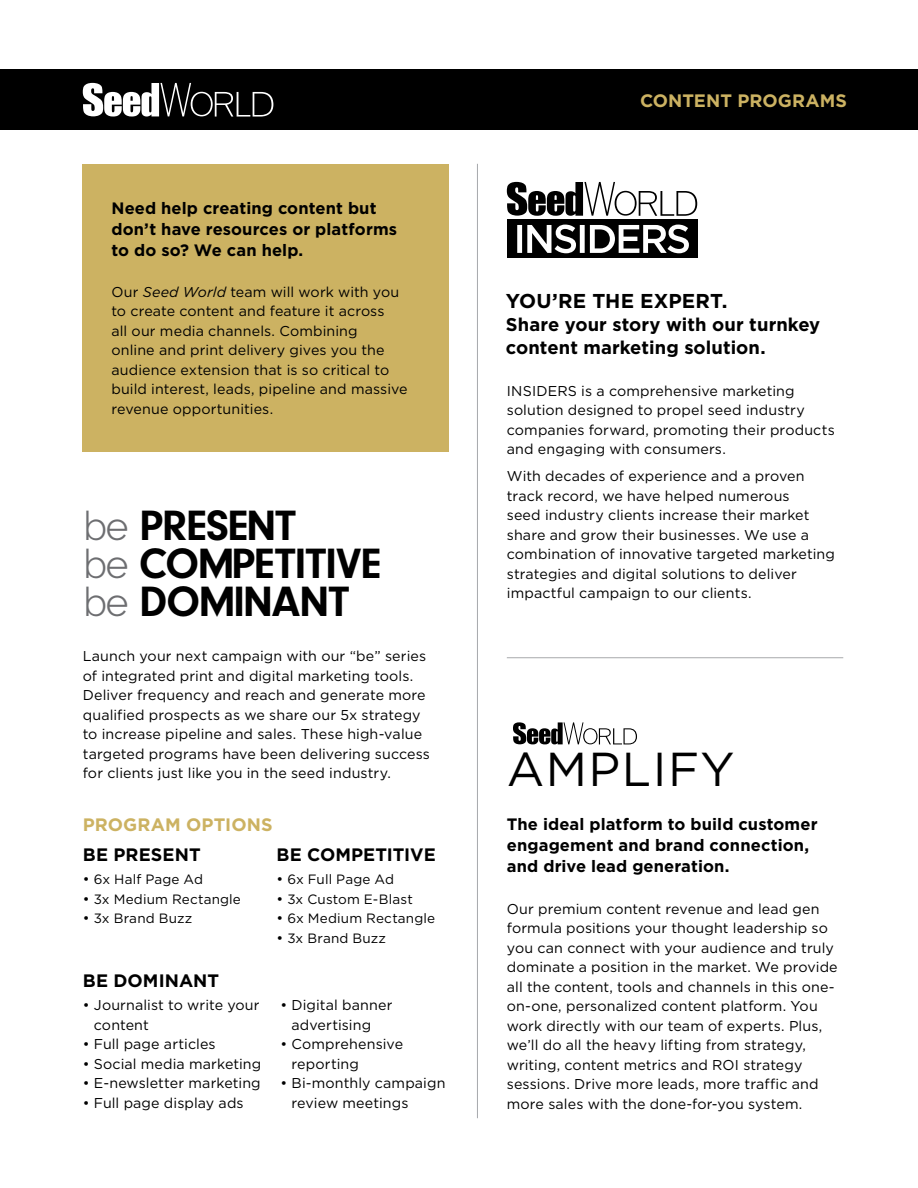
<style>
.page{position:relative;width:918px;height:1188px;background:#fff}
.page>*{position:absolute;margin:0;border:0;box-sizing:border-box;transform-origin:0 0}
.t1{font:47.55px "Gotham HTF";letter-spacing:.03em;color:#000}
.t2{font:44.1px/37.8px "Neuzeit Bld";letter-spacing:-.02em;color:#000}
.t3{font:700 20.1px "Gotham HTF";letter-spacing:.005em;color:#000}
.t4{font:700 18.45px/23.4px "Gotham HTF";letter-spacing:.005em;color:#000}
.t5{font:700 18px "Gotham HTF";letter-spacing:.005em;color:#000}
.t6{font:700 18px "Gotham HTF";letter-spacing:.005em;color:#ccb262}
.t7{font:700 16.5px/21px "Gotham HTF";letter-spacing:.005em;color:#000}
.t8{font:14.25px/19.5px "Gotham HTF";letter-spacing:.01em;color:#000}
.t9{font:13.5px "Gotham HTF";letter-spacing:.01em;color:#000}
.s1{font-style:italic}
.s2{font-family:"Neuzeit Lgt";color:#6d6e71}
.s3{font-size:14.25px}
</style>
<div class="page">
<div style="left:83px;top:164px;width:366px;height:288px;background:#ccb262"></div>
<div style="left:0;top:69px;width:918px;height:61px;background:#000"></div>
<svg style="left:83px;top:83px;width:190px;height:34px"></svg>
<svg style="left:513px;top:722px;width:124px;height:22px"></svg>
<div style="left:507px;top:220px;width:190px;height:38px;background:#000"></div>
<svg style="left:507px;top:182px;width:190px;height:34px"></svg>
<svg style="left:517px;top:225px;width:172px;height:28px"></svg>
<hr style="left:477px;top:164px;width:1px;height:954px;background:#a7a9ac">
<hr style="left:507px;top:657px;width:336px;height:1px;background:#a7a9ac">
<p class="t7" style="left:111px;top:197px;width:287px">Need help creating content but don’t have resources or platforms to do so? We can help.</p>
<p class="t8" style="left:111px;top:282px;width:298px">Our <span class="s1">Seed World</span> team will work with you to create content and feature it across<br>all our media channels. Combining<br>online and print delivery gives you the audience extension that is so critical to build interest, leads, pipeline and massive revenue opportunities.</p>
<h2 class="t2" style="left:83px;top:511px;width:300px"><span class="s2">be</span> PRESENT<br><span class="s2">be</span> COMPETITIVE <span class="s2">be</span> DOMINANT</h2>
<p class="t8" style="left:83px;top:646px;width:349px">Launch your next campaign with our “be” series of integrated print and digital marketing tools.<br>Deliver frequency and reach and generate more qualified prospects as we share our 5x strategy to increase pipeline and sales. These high-value targeted programs have been delivering success for clients just like you in the seed industry.</p>
<p class="t6" style="left:83px;top:814px;width:191px">PROGRAM OPTIONS</p>
<p class="t5" style="left:83px;top:844px;width:119px">BE PRESENT</p>
<p class="t5" style="left:276px;top:844px;width:161px">BE COMPETITIVE</p>
<p class="t9" style="left:83px;top:872px;width:122px"><span class="s3">•</span> 6x Half Page Ad</p>
<p class="t9" style="left:83px;top:891px;width:160px"><span class="s3">•</span> 3x Medium Rectangle</p>
<p class="t9" style="left:83px;top:911px;width:111px"><span class="s3">•</span> 3x Brand Buzz</p>
<p class="t5" style="left:83px;top:970px;width:138px">BE DOMINANT</p>
<p class="t8" style="left:94px;top:995px;width:167px;text-indent:-11px">• Journalist to write your content</p>
<p class="t8" style="left:83px;top:1034px;width:134px">• Full page articles</p>
<p class="t8" style="left:83px;top:1054px;width:180px">• Social media marketing</p>
<p class="t8" style="left:83px;top:1073px;width:179px">• E-newsletter marketing</p>
<p class="t8" style="left:83px;top:1093px;width:162px">• Full page display ads</p>
<p class="t9" style="left:276px;top:872px;width:119px"><span class="s3">•</span> 6x Full Page Ad</p>
<p class="t9" style="left:276px;top:891px;width:138px"><span class="s3">•</span> 3x Custom E-Blast</p>
<p class="t9" style="left:276px;top:911px;width:160px"><span class="s3">•</span> 6x Medium Rectangle</p>
<p class="t9" style="left:276px;top:930px;width:111px"><span class="s3">•</span> 3x Brand Buzz</p>
<p class="t8" style="left:292px;top:995px;width:102px;text-indent:-11px">• Digital banner advertising</p>
<p class="t8" style="left:292px;top:1034px;width:113px;text-indent:-11px">• Comprehensive reporting</p>
<p class="t8" style="left:292px;top:1073px;width:155px;text-indent:-11px">• Bi-monthly campaign review meetings</p>
<p class="t6" style="left:640px;top:91px;width:209px">CONTENT PROGRAMS</p>
<h3 class="t3" style="left:506px;top:289px;width:223px">YOU’RE THE EXPERT.</h3>
<p class="t4" style="left:506px;top:312px;width:316px">Share your story with our turnkey content marketing solution.</p>
<p class="t8" style="left:507px;top:381px;width:329px">INSIDERS is a comprehensive marketing solution designed to propel seed industry companies forward, promoting their products and engaging with consumers.</p>
<p class="t8" style="left:507px;top:466px;width:330px">With decades of experience and a proven track record, we have helped numerous<br>seed industry clients increase their market share and grow their businesses. We use a combination of innovative targeted marketing strategies and digital solutions to deliver impactful campaign to our clients.</p>
<h1 class="t1" style="left:507px;top:743px;width:229px">AMPLIFY</h1>
<p class="t7" style="left:507px;top:813px;width:312px">The ideal platform to build customer engagement and brand connection, and drive lead generation.</p>
<p class="t8" style="left:507px;top:899px;width:332px">Our premium content revenue and lead gen formula positions your thought leadership so you can connect with your audience and truly dominate a position in the market. We provide all the content, tools and channels in this one&shy;on-one, personalized content platform. You work directly with our team of experts. Plus, we’ll do all the heavy lifting from strategy, writing, content metrics and ROI strategy sessions. Drive more leads, more traffic and more sales with the done-for-you system.</p>
</div>
